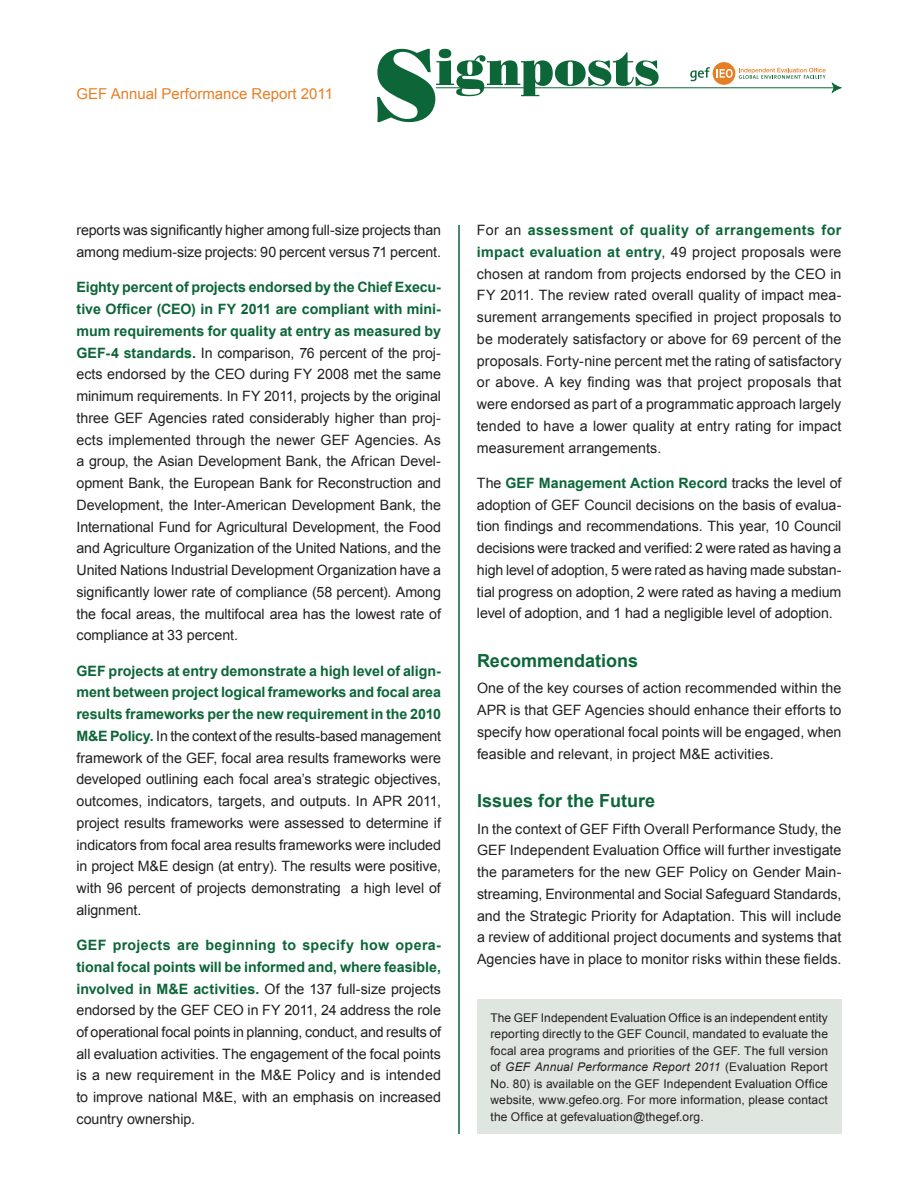
<style>
.page{position:relative;width:918px;height:1188px;background:#fff}
.page>*{position:absolute;margin:0;border:0;box-sizing:border-box;transform-origin:0 0}
.t1{font:50.55px "Poster Bodoni BT";letter-spacing:-.015em;color:#0c6638}
.t2{font:700 18px "Arial";color:#0c6638}
.t3{font:15px "Arial";color:#e77f25}
.t4{font:14.25px/21.8px "Arial";letter-spacing:-.005em;color:#231f20;text-align:justify}
.t5{font:12px/16.5px "Arial";letter-spacing:.015em;color:#231f20;text-align:justify}
.s1{font-size:101.1px}
.s2{font-weight:700;color:#0c6638}
.s3{font-style:italic}
</style>
<div class="page">
<hr style="left:458px;top:225px;width:2px;height:909px;background:#0c6638">
<hr style="left:436px;top:87px;width:399px;height:1px;background:#0c6638">
<svg style="left:687px;top:62px;width:155px;height:32px"></svg>
<div style="left:477px;top:999px;width:365px;height:135px;background:#dfe6df"></div>
<p class="t3" style="left:76px;top:84px;width:258px">GEF Annual Performance Report 2011</p>
<h1 class="t1" style="left:372px;top:36px;width:290px"><span class="s1">S</span>ignposts</h1>
<p class="t4" style="left:76px;top:220px;width:366px">reports was significantly higher among full-size projects than among medium-size projects: 90 percent versus 71 percent.</p>
<p class="t4" style="left:76px;top:277px;width:366px"><span class="s2">Eighty percent of projects endorsed by the Chief Execu&shy;tive Officer (CEO) in FY 2011 are compliant with mini&shy;mum requirements for quality at entry as measured by GEF‑4 standards.</span> In comparison, 76 percent of the proj&shy;ects endorsed by the CEO during FY 2008 met the same minimum requirements. In FY 2011, projects by the original three GEF Agencies rated considerably higher than proj&shy;ects implemented through the newer GEF Agencies. As a group, the Asian Development Bank, the African Devel&shy;opment Bank, the European Bank for Reconstruction and Development, the Inter-American Development Bank, the International Fund for Agricultural Development, the Food and Agriculture Organization of the United Nations, and the United Nations Industrial Development Organization have a significantly lower rate of compliance (58 percent). Among the focal areas, the multifocal area has the lowest rate of compliance at 33 percent.</p>
<p class="t4" style="left:76px;top:660px;width:366px"><span class="s2">GEF projects at entry demonstrate a high level of align&shy;ment between project logical frameworks and focal area results frameworks per the new requirement in the 2010<br>M&amp;E Policy.</span> In the context of the results-based management framework of the GEF, focal area results frameworks were developed outlining each focal area’s strategic objectives, outcomes, indicators, targets, and outputs. In APR 2011, project results frameworks were assessed to determine if indicators from focal area results frameworks were included in project M&amp;E design (at entry). The results were positive, with 96 percent of projects demonstrating a high level of alignment.</p>
<p class="t4" style="left:76px;top:934px;width:366px"><span class="s2">GEF projects are beginning to specify how opera&shy;tional focal points will be informed and, where feasible, involved in M&amp;E activities.</span> Of the 137 full-size projects endorsed by the GEF CEO in FY 2011, 24 address the role of operational focal points in planning, conduct, and results of all evaluation activities. The engagement of the focal points is a new requirement in the M&amp;E Policy and is intended to improve national M&amp;E, with an emphasis on increased country ownership.</p>
<p class="t4" style="left:477px;top:220px;width:366px">For an <span class="s2">assessment of quality of arrangements for impact evaluation at entry</span>, 49 project proposals were chosen at random from projects endorsed by the CEO in FY 2011. The review rated overall quality of impact mea&shy;surement arrangements specified in project proposals to be moderately satisfactory or above for 69 percent of the proposals. Forty-nine percent met the rating of satisfactory or above. A key finding was that project proposals that were endorsed as part of a programmatic approach largely tended to have a lower quality at entry rating for impact measurement arrangements.</p>
<p class="t4" style="left:477px;top:472px;width:366px">The <span class="s2">GEF Management Action Record</span> tracks the level of adoption of GEF Council decisions on the basis of evalua&shy;tion findings and recommendations. This year, 10 Council decisions were tracked and verified: 2 were rated as having a high level of adoption, 5 were rated as having made substan&shy;tial progress on adoption, 2 were rated as having a medium level of adoption, and 1 had a negligible level of adoption.</p>
<p class="t2" style="left:477px;top:649px;width:163px">Recommendations</p>
<p class="t4" style="left:477px;top:678px;width:366px">One of the key courses of action recommended within the APR is that GEF Agencies should enhance their efforts to specify how operational focal points will be engaged, when feasible and relevant, in project M&amp;E activities.</p>
<p class="t2" style="left:477px;top:789px;width:180px">Issues for the Future</p>
<p class="t4" style="left:477px;top:818px;width:366px">In the context of GEF Fifth Overall Performance Study, the GEF Independent Evaluation Office will further investigate the parameters for the new GEF Policy on Gender Main&shy;streaming, Environmental and Social Safeguard Standards, and the Strategic Priority for Adaptation. This will include a review of additional project documents and systems that Agencies have in place to monitor risks within these fields.</p>
<p class="t5" style="left:490px;top:1009px;width:339px">The GEF Independent Evaluation Office is an independent entity reporting directly to the GEF Council, mandated to evaluate the focal area programs and priorities of the GEF. The full version of <span class="s3">GEF Annual Performance Report 2011</span> (Evaluation Report No. 80) is available on the GEF Independent Evaluation Office website, www.gefeo.org. For more information, please contact the Office at gefevaluation@thegef.org.</p>
</div>
